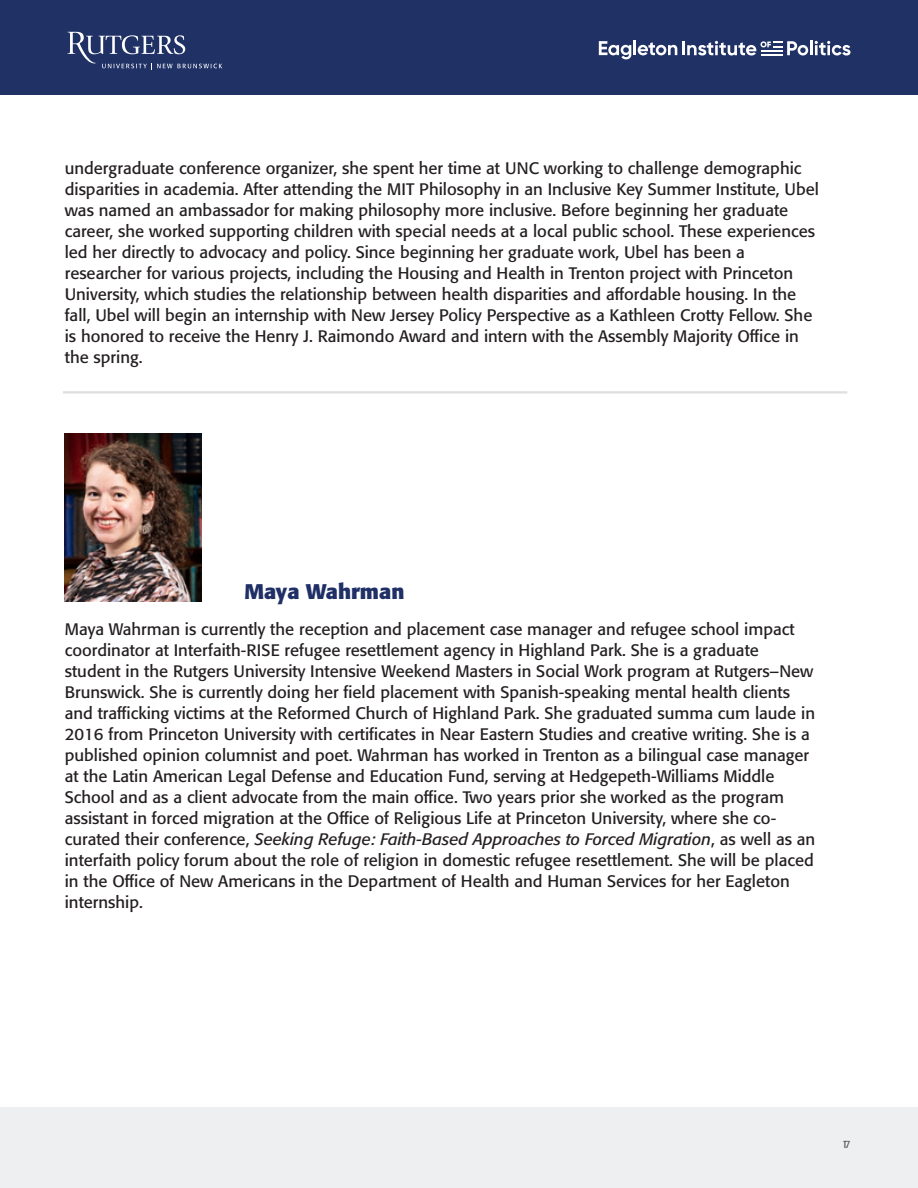
<style>
.page{position:relative;width:918px;height:1188px;background:#fff}
.page>*{position:absolute;margin:0;border:0;box-sizing:border-box;transform-origin:0 0}
.Bodycopy{font:700 21px "Formata BQ";color:#203066}
.Bodycopy-2{font:16.5px/21px "Formata BQ";color:#241f21}
.t1{font:10.5px "Formata BQ";color:#5c5c5f}
.s1{font-style:italic}
</style>
<div class="page">
<div style="left:0;top:1108px;width:918px;height:80px;background:#edeff1"></div>
<div style="left:0;top:0;width:918px;height:94px;background:#203166"></div>
<svg style="left:67px;top:31px;width:155px;height:39px"></svg>
<svg style="left:599px;top:41px;width:32px;height:18px"></svg>
<hr style="left:633px;top:41px;width:3px;height:14px;background:#fff">
<svg style="left:638px;top:42px;width:39px;height:14px"></svg>
<hr style="left:810px;top:41px;width:3px;height:14px;background:#fff">
<svg style="left:815px;top:41px;width:35px;height:15px"></svg>
<hr style="left:682px;top:41px;width:3px;height:14px;background:#fff">
<svg style="left:687px;top:41px;width:121px;height:15px"></svg>
<hr style="left:63px;top:391px;width:784px;height:2px;background:#bdbfbf">
<img style="left:65px;top:434px;width:137px;height:167px">
<p class="Bodycopy-2" style="left:65px;top:158px;width:756px">undergraduate conference organizer, she spent her time at UNC working to challenge demographic disparities in academia. After attending the MIT Philosophy in an Inclusive Key Summer Institute, Ubel was named an ambassador for making philosophy more inclusive. Before beginning her graduate career, she worked supporting children with special needs at a local public school. These experiences led her directly to advocacy and policy. Since beginning her graduate work, Ubel has been a researcher for various projects, including the Housing and Health in Trenton project with Princeton University, which studies the relationship between health disparities and affordable housing. In the fall, Ubel will begin an internship with New Jersey Policy Perspective as a Kathleen Crotty Fellow. She is honored to receive the Henry J. Raimondo Award and intern with the Assembly Majority Office in the spring.</p>
<p class="Bodycopy" style="left:244px;top:578px;width:162px">Maya Wahrman</p>
<p class="Bodycopy-2" style="left:65px;top:619px;width:752px">Maya Wahrman is currently the reception and placement case manager and refugee school impact coordinator at Interfaith-RISE refugee resettlement agency in Highland Park. She is a graduate student in the Rutgers University Intensive Weekend Masters in Social Work program at Rutgers–New Brunswick. She is currently doing her field placement with Spanish-speaking mental health clients and trafficking victims at the Reformed Church of Highland Park. She graduated summa cum laude in 2016 from Princeton University with certificates in Near Eastern Studies and creative writing. She is a published opinion columnist and poet. Wahrman has worked in Trenton as a bilingual case manager at the Latin American Legal Defense and Education Fund, serving at Hedgepeth-Williams Middle School and as a client advocate from the main office. Two years prior she worked as the program assistant in forced migration at the Office of Religious Life at Princeton University, where she co&shy;curated their conference, <span class="s1">Seeking Refuge: Faith-Based Approaches to Forced Migration</span>, as well as an interfaith policy forum about the role of religion in domestic refugee resettlement. She will be placed in the Office of New Americans in the Department of Health and Human Services for her Eagleton internship.</p>
<p class="t1" style="left:842px;top:1138px;width:10px">17</p>
</div>
